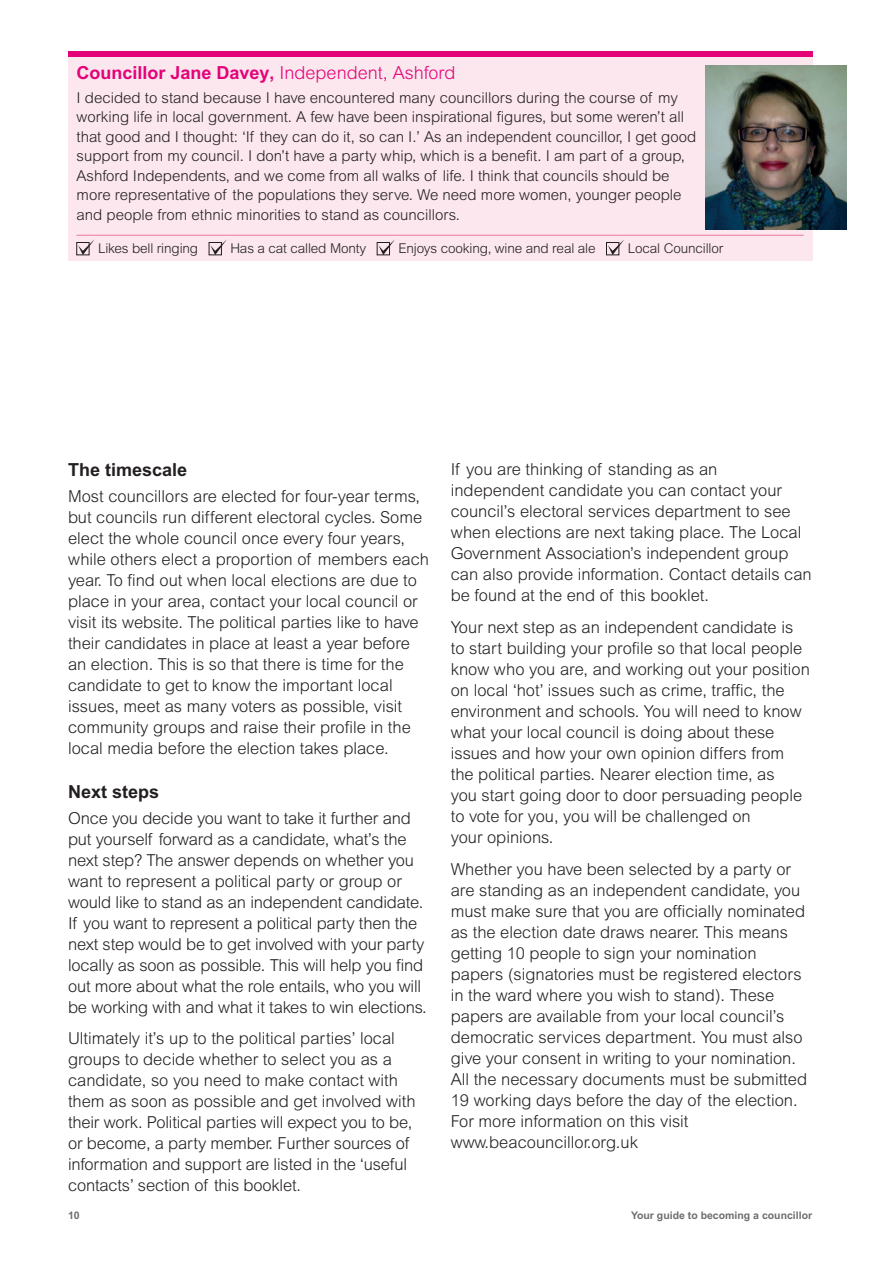
<style>
.page{position:relative;width:893px;height:1263px;background:#fff}
.page>*{position:absolute;margin:0;border:0;box-sizing:border-box;transform-origin:0 0}
.t1{font:700 18px "M Arial";color:#e40278}
.t2{font:700 18px "M Arial";color:#231f20}
.t3{font:300 16.5px/21px "Arial";color:#231f20}
.t4{font:300 15px/19.5px "Arial";color:#231f20}
.t5{font:300 13.5px "Arial";letter-spacing:-.01em;color:#231f20}
.t6{font:700 10.5px "Arial";color:#6c6d70}
.s1{font-family:"Arial";font-weight:300}
</style>
<div class="page">
<div style="left:68px;top:51px;width:744px;height:6px;background:#e40278"></div>
<div style="left:68px;top:57px;width:744px;height:204px;background:#fbe7ed"></div>
<hr style="left:77px;top:235px;width:727px;height:1px;background:#ed83a5">
<div style="left:77px;top:242px;width:12px;height:13px;border:1px solid #231f20"></div>
<svg style="left:78px;top:239px;width:17px;height:16px"></svg>
<div style="left:209px;top:242px;width:13px;height:13px;border:1px solid #231f20"></div>
<svg style="left:210px;top:239px;width:17px;height:16px"></svg>
<div style="left:377px;top:242px;width:13px;height:13px;border:1px solid #231f20"></div>
<svg style="left:378px;top:239px;width:17px;height:16px"></svg>
<div style="left:606px;top:242px;width:13px;height:13px;border:1px solid #231f20"></div>
<svg style="left:608px;top:239px;width:16px;height:16px"></svg>
<img style="left:706px;top:66px;width:140px;height:163px">
<p class="t1" style="left:77px;top:62px;width:380px">Councillor Jane Davey, <span class="s1">Independent, Ashford</span></p>
<p class="t4" style="left:77px;top:88px;width:621px">I decided to stand because I have encountered many councillors during the course of my working life in local government. A few have been inspirational figures, but some weren’t all that good and I thought: ‘If they can do it, so can I.’ As an independent councillor, I get good support from my council. I don’t have a party whip, which is a benefit. I am part of a group, Ashford Independents, and we come from all walks of life. I think that councils should be more representative of the populations they serve. We need more women, younger people and people from ethnic minorities to stand as councillors.</p>
<p class="t5" style="left:98px;top:240px;width:102px">Likes bell ringing</p>
<p class="t5" style="left:230px;top:240px;width:137px">Has a cat called Monty</p>
<p class="t5" style="left:398px;top:240px;width:199px">Enjoys cooking, wine and real ale</p>
<p class="t5" style="left:628px;top:240px;width:97px">Local Councillor</p>
<h4 class="t2" style="left:68px;top:460px;width:121px">The timescale</h4>
<p class="t3" style="left:68px;top:486px;width:362px">Most councillors are elected for four-year terms, but councils run different electoral cycles. Some elect the whole council once every four years, while others elect a proportion of members each year. To find out when local elections are due to place in your area, contact your local council or visit its website. The political parties like to have their candidates in place at least a year before an election. This is so that there is time for the candidate to get to know the important local issues, meet as many voters as possible, visit community groups and raise their profile in the local media before the election takes place.</p>
<h4 class="t2" style="left:68px;top:781px;width:93px">Next steps</h4>
<p class="t3" style="left:68px;top:807px;width:360px">Once you decide you want to take it further and put yourself forward as a candidate, what’s the next step? The answer depends on whether you want to represent a political party or group or would like to stand as an independent candidate.<br>If you want to represent a political party then the next step would be to get involved with your party locally as soon as possible. This will help you find out more about what the role entails, who you will be working with and what it takes to win elections.</p>
<p class="t3" style="left:68px;top:1028px;width:349px">Ultimately it’s up to the political parties’ local groups to decide whether to select you as a candidate, so you need to make contact with them as soon as possible and get involved with their work. Political parties will expect you to be, or become, a party member. Further sources of information and support are listed in the ‘useful contacts’ section of this booklet.</p>
<p class="t3" style="left:451px;top:459px;width:362px">If you are thinking of standing as an independent candidate you can contact your council’s electoral services department to see when elections are next taking place. The Local Government Association’s independent group can also provide information. Contact details can be found at the end of this booklet.</p>
<p class="t3" style="left:451px;top:617px;width:361px">Your next step as an independent candidate is to start building your profile so that local people know who you are, and working out your position on local ‘hot’ issues such as crime, traffic, the environment and schools. You will need to know what your local council is doing about these issues and how your own opinion differs from the political parties. Nearer election time, as<br>you start going door to door persuading people to vote for you, you will be challenged on<br>your opinions.</p>
<p class="t3" style="left:451px;top:858px;width:358px">Whether you have been selected by a party or are standing as an independent candidate, you must make sure that you are officially nominated as the election date draws nearer. This means getting 10 people to sign your nomination papers (signatories must be registered electors in the ward where you wish to stand). These papers are available from your local council’s democratic services department. You must also give your consent in writing to your nomination.<br>All the necessary documents must be submitted 19 working days before the day of the election.<br>For more information on this visit www.beacouncillor.org.uk</p>
<p class="t6" style="left:68px;top:1209px;width:13px">10</p>
<p class="t6" style="left:631px;top:1209px;width:182px">Your guide to becoming a councillor</p>
</div>
